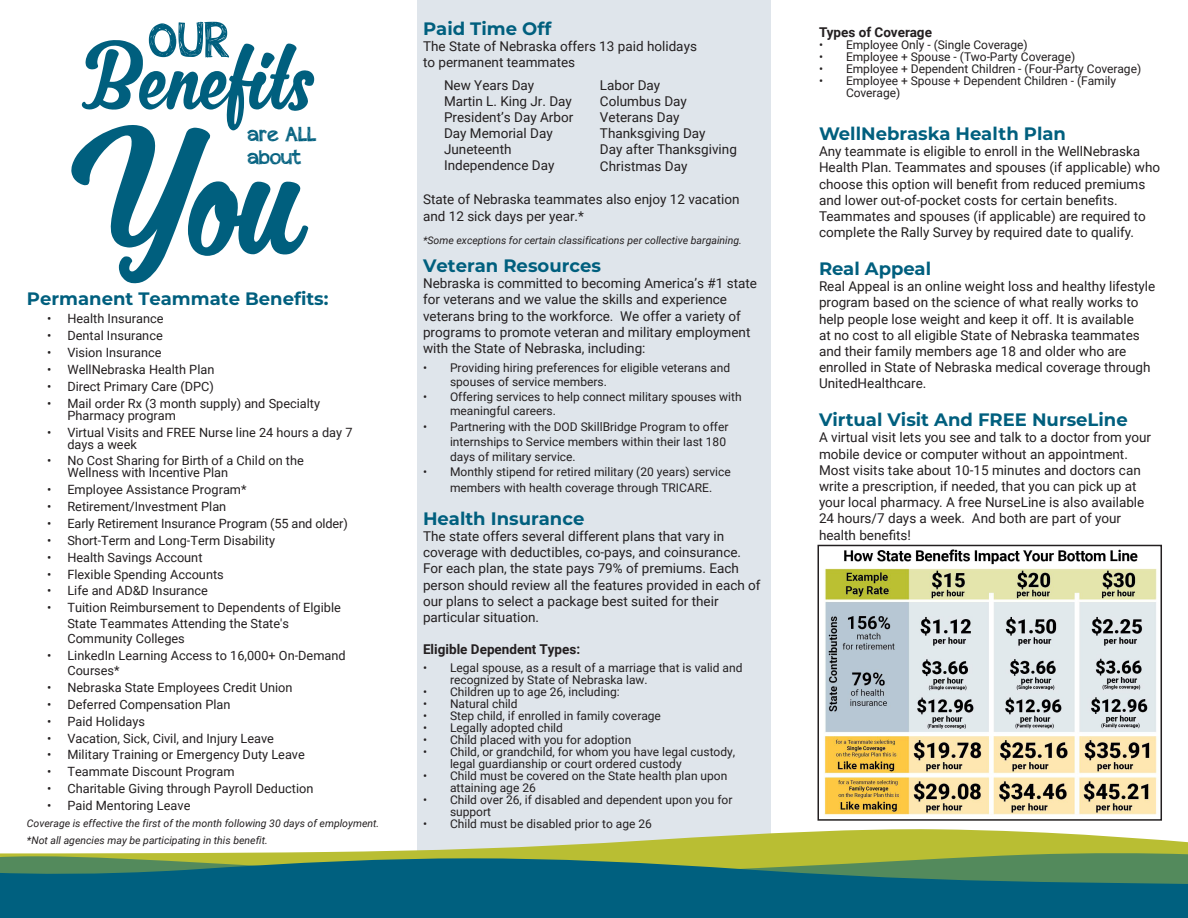
<style>
.page{position:relative;width:1188px;height:918px;background:#fff}
.page>*{position:absolute;margin:0;border:0;box-sizing:border-box;transform-origin:0 0}
.t1{font:172.95px "MJ Zhafira Demo";color:#005f7e}
.t2{font:91.5px "MJ Zhafira Demo";color:#005f7e}
.t3{font:50.4px "appleberry";color:#005f7e}
.t4{font:20.55px/22.2px "appleberry";color:#005f7e}
.header_1{font:700 18px "Montserrat";color:#005f7e}
.header_1-2{font:13.5px/16.2px "Roboto";color:#231f20}
.body{font:13.5px/16.2px "Roboto";color:#231f20}
.header_1-3{font:700 13.5px "Roboto";color:#231f20}
.t5{font:12.75px/12px "Roboto";color:#231f20}
.t6{font:12px/12px "Roboto";color:#231f20}
.body-2{font:italic 10.5px/17.2px "Roboto";color:#231f20}
</style>
<div class="page">
<div style="left:417px;top:0;width:353px;height:859px;background:#dfe5eb"></div>
<svg style="left:329px;top:829px;width:859px;height:23px;fill:#b9be33"></svg>
<svg style="left:0;top:852px;width:1188px;height:66px;background:#237271"></svg>
<img style="left:824px;top:549px;width:333px;height:266px">
<div style="left:818px;top:545px;width:344px;height:276px;border:2px solid #231f20"></div>
<p class="t3" style="left:149px;top:6px;width:82px">OUR</p>
<p class="t2" style="left:81px;top:20px;width:236px">Benefits</p>
<p class="t1" style="left:72px;top:86px;width:238px">You</p>
<p class="t4" style="left:248px;top:123px;width:71px">are ALL about</p>
<p class="header_1" style="left:27px;top:285px;width:303px">Permanent Teammate Benefits:</p>
<p class="t5" style="left:47px;top:312px;width:118px">• Health Insurance</p>
<p class="t5" style="left:47px;top:329px;width:117px">• Dental Insurance</p>
<p class="t5" style="left:47px;top:346px;width:116px">• Vision Insurance</p>
<p class="t5" style="left:47px;top:363px;width:169px">• WellNebraska Health Plan</p>
<p class="t5" style="left:47px;top:380px;width:168px">• Direct Primary Care (DPC)</p>
<p class="t5" style="left:67px;top:397px;width:254px;text-indent:-20px">• Mail order Rx (3 month supply) and Specialty<br>Pharmacy program</p>
<p class="t5" style="left:67px;top:426px;width:287px;text-indent:-20px">• Virtual Visits and FREE Nurse line 24 hours a day 7 days a week</p>
<p class="t5" style="left:67px;top:454px;width:238px;text-indent:-20px">• No Cost Sharing for Birth of a Child on the<br>Wellness with Incentive Plan</p>
<p class="t5" style="left:47px;top:483px;width:201px">• Employee Assistance Program*</p>
<p class="t5" style="left:47px;top:500px;width:181px">• Retirement/Investment Plan</p>
<p class="t5" style="left:47px;top:517px;width:302px">• Early Retirement Insurance Program (55 and older)</p>
<p class="t5" style="left:47px;top:534px;width:229px">• Short-Term and Long-Term Disability</p>
<p class="t5" style="left:47px;top:551px;width:157px">• Health Savings Account</p>
<p class="t5" style="left:47px;top:568px;width:178px">• Flexible Spending Accounts</p>
<p class="t5" style="left:47px;top:584px;width:162px">• Life and AD&amp;D Insurance</p>
<p class="t5" style="left:67px;top:600px;width:275px;line-height:15.3px;text-indent:-20px">• Tuition Reimbursement to Dependents of Elgible<br>State Teammates Attending the State's<br>Community Colleges</p>
<p class="t5" style="left:67px;top:647px;width:280px;line-height:15.3px;text-indent:-20px">• LinkedIn Learning Access to 16,000+ On-Demand<br>Courses*</p>
<p class="t5" style="left:47px;top:681px;width:247px">• Nebraska State Employees Credit Union</p>
<p class="t5" style="left:47px;top:698px;width:185px">• Deferred Compensation Plan</p>
<p class="t5" style="left:47px;top:715px;width:99px">• Paid Holidays</p>
<p class="t5" style="left:47px;top:732px;width:228px">• Vacation, Sick, Civil, and Injury Leave</p>
<p class="t5" style="left:47px;top:748px;width:259px">• Military Training or Emergency Duty Leave</p>
<p class="t5" style="left:47px;top:765px;width:189px">• Teammate Discount Program</p>
<p class="t5" style="left:47px;top:782px;width:268px">• Charitable Giving through Payroll Deduction</p>
<p class="t5" style="left:47px;top:799px;width:145px">• Paid Mentoring Leave</p>
<p class="body-2" style="left:27px;top:814px;width:354px">Coverage is effective the first of the month following 30 days of employment. *Not all agencies may be participating in this benefit.</p>
<p class="header_1" style="left:423px;top:16px;width:130px">Paid Time Off</p>
<p class="header_1-2" style="left:423px;top:38px;width:275px">The State of Nebraska offers 13 paid holidays to permanent teammates</p>
<p class="body" style="left:600px;top:76px;width:138px">Labor Day<br>Columbus Day<br>Veterans Day<br>Thanksgiving Day<br>Day after Thanksgiving<br>Christmas Day</p>
<p class="header_1-2" style="left:423px;top:191px;width:318px">State of Nebraska teammates also enjoy 12 vacation and 12 sick days per year.*</p>
<p class="body-2" style="left:423px;top:231px;width:320px">*Some exceptions for certain classifications per collective bargaining.</p>
<p class="header_1" style="left:423px;top:253px;width:179px">Veteran Resources</p>
<p class="header_1-2" style="left:423px;top:275px;width:336px">Nebraska is committed to becoming America’s #1 state for veterans and we value the skills and experience veterans bring to the workforce. We offer a variety of programs to promote veteran and military employment with the State of Nebraska, including:</p>
<p class="t6" style="left:450px;top:360px;width:282px;line-height:14.4px;text-indent:-27px">• Providing hiring preferences for eligible veterans and spouses of service members.</p>
<p class="t6" style="left:450px;top:389px;width:293px;line-height:14.4px;text-indent:-27px">• Offering services to help connect military spouses with meaningful careers.</p>
<p class="t6" style="left:450px;top:418px;width:280px;line-height:15.3px;text-indent:-27px">• Partnering with the DOD SkillBridge Program to offer internships to Service members within their last 180 days of military service.</p>
<p class="t6" style="left:450px;top:464px;width:282px;line-height:15.3px;text-indent:-27px">• Monthly stipend for retired military (20 years) service members with health coverage through TRICARE.</p>
<p class="header_1" style="left:423px;top:505px;width:163px">Health Insurance</p>
<p class="header_1-2" style="left:423px;top:528px;width:339px">The state offers several different plans that vary in coverage with deductibles, co-pays, and coinsurance.<br>For each plan, the state pays 79% of premiums. Each person should review all the features provided in each of our plans to select a package best suited for their particular situation.</p>
<p class="header_1-3" style="left:423px;top:640px;width:159px">Eligible Dependent Types:</p>
<p class="t6" style="left:450px;top:661px;width:294px;text-indent:-27px">• Legal spouse, as a result of a marriage that is valid and recognized by State of Nebraska law.</p>
<p class="t6" style="left:423px;top:685px;width:198px">• Children up to age 26, including:</p>
<p class="t6" style="left:423px;top:697px;width:96px">• Natural child</p>
<p class="t6" style="left:423px;top:709px;width:239px">• Step child, if enrolled in family coverage</p>
<p class="t6" style="left:423px;top:721px;width:141px">• Legally adopted child</p>
<p class="t6" style="left:423px;top:733px;width:210px">• Child placed with you for adoption</p>
<p class="t6" style="left:450px;top:745px;width:287px;text-indent:-27px">• Child, or grandchild, for whom you have legal custody, legal guardianship or court ordered custody</p>
<p class="t6" style="left:450px;top:769px;width:279px;text-indent:-27px">• Child must be covered on the State health plan upon attaining age 26</p>
<p class="t6" style="left:450px;top:793px;width:284px;text-indent:-27px">• Child over 26, if disabled and dependent upon you for support</p>
<p class="t6" style="left:423px;top:817px;width:230px">• Child must be disabled prior to age 26</p>
<p class="body" style="left:444px;top:77px;width:131px">New Years Day<br>Martin L. King Jr. Day<br>President’s Day Arbor<br>Day Memorial Day<br>Juneteenth<br>Independence Day</p>
<p class="header_1-3" style="left:819px;top:22px;width:114px">Types of Coverage</p>
<p class="t6" style="left:819px;top:38px;width:210px">• Employee Only - (Single Coverage)</p>
<p class="t6" style="left:819px;top:50px;width:258px">• Employee + Spouse - (Two-Party Coverage)</p>
<p class="t6" style="left:819px;top:62px;width:324px">• Employee + Dependent Children - (Four-Party Coverage)</p>
<p class="t6" style="left:846px;top:74px;width:272px;text-indent:-27px">• Employee + Spouse + Dependent Children - (Family<br>Coverage)</p>
<p class="header_1" style="left:819px;top:121px;width:249px">WellNebraska Health Plan</p>
<p class="header_1-2" style="left:819px;top:143px;width:343px">Any teammate is eligible to enroll in the WellNebraska Health Plan. Teammates and spouses (if applicable) who choose this option will benefit from reduced premiums and lower out-of-pocket costs for certain benefits.<br>Teammates and spouses (if applicable) are required to complete the Rally Survey by required date to qualify.</p>
<p class="header_1" style="left:819px;top:256px;width:114px">Real Appeal</p>
<p class="header_1-2" style="left:819px;top:278px;width:338px">Real Appeal is an online weight loss and healthy lifestyle program based on the science of what really works to help people lose weight and keep it off. It is available<br>at no cost to all eligible State of Nebraska teammates and their family members age 18 and older who are enrolled in State of Nebraska medical coverage through UnitedHealthcare.</p>
<p class="header_1" style="left:819px;top:407px;width:310px">Virtual Visit And FREE NurseLine</p>
<p class="header_1-2" style="left:819px;top:429px;width:334px">A virtual visit lets you see and talk to a doctor from your mobile device or computer without an appointment.<br>Most visits take about 10-15 minutes and doctors can write a prescription, if needed, that you can pick up at your local pharmacy. A free NurseLine is also available 24 hours/7 days a week. And both are part of your health benefits!</p>
</div>
